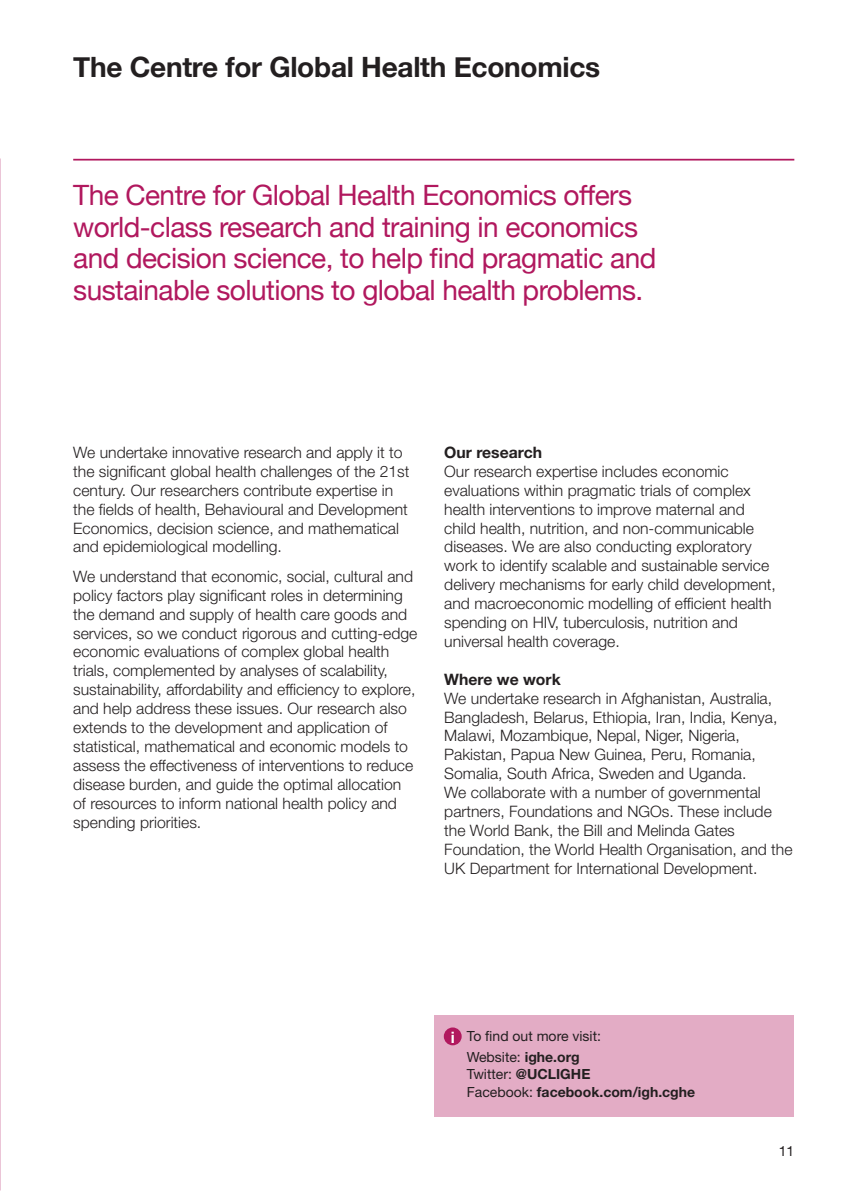
<style>
.page{position:relative;width:844px;height:1191px;background:#fff}
.page>*{position:absolute;margin:0;border:0;box-sizing:border-box;transform-origin:0 0}
.t1{font:28px/31.5px "Helvetica Neue";letter-spacing:-.02em;color:#b1185e}
.t2{font:700 28px "Helvetica Neue";letter-spacing:-.01em;color:#231f20}
.t3{font:300 15.75px/18.9px "Helvetica Neue LT Std";color:#231f20}
.t4{font:700 15.75px "Helvetica Neue LT Std";color:#231f20}
.t5{font:700 15.75px "Helvetica Neue LT Std";color:#fff}
.t6{font:14px "Helvetica Neue LT Std";color:#231f20}
.t7{font:700 14px "Helvetica Neue LT Std";color:#231f20}
.s1{font-weight:700}
.s2{font-weight:400}
</style>
<div class="page">
<hr style="left:73px;top:159px;width:721px;height:1px;background:#b1185e">
<div style="left:434px;top:1015px;width:359px;height:101px;background:#e3acc5"></div>
<div style="left:443px;top:1027px;width:18px;height:18px;background:#b1185e;border-radius:50%"></div>
<p class="t2" style="left:73px;top:45px;width:528px">The Centre for Global Health Economics</p>
<p class="t1" style="left:73px;top:181px;width:584px">The Centre for Global Health Economics offers world-class research and training in economics and decision science, to help find pragmatic and sustainable solutions to global health problems.</p>
<p class="t3" style="left:73px;top:442px;width:338px">We undertake innovative research and apply it to the significant global health challenges of the 21st century. Our researchers contribute expertise in the fields of health, Behavioural and Development Economics, decision science, and mathematical and epidemiological modelling.</p>
<p class="t3" style="left:73px;top:566px;width:345px">We understand that economic, social, cultural and policy factors play significant roles in determining the demand and supply of health care goods and services, so we conduct rigorous and cutting-edge economic evaluations of complex global health trials, complemented by analyses of scalability, sustainability, affordability and efficiency to explore, and help address these issues. Our research also extends to the development and application of statistical, mathematical and economic models to assess the effectiveness of interventions to reduce disease burden, and guide the optimal allocation of resources to inform national health policy and spending priorities.</p>
<p class="t3" style="left:444px;top:442px;width:333px"><span class="s1">Our research<br></span>Our research expertise includes economic evaluations within pragmatic trials of complex health interventions to improve maternal and child health, nutrition, and non-communicable diseases. We are also conducting exploratory work to identify scalable and sustainable service delivery mechanisms for early child development, and macroeconomic modelling of efficient health spending on HIV, tuberculosis, nutrition and universal health coverage.</p>
<p class="t4" style="left:444px;top:669px;width:118px">Where we work</p>
<p class="t3" style="left:444px;top:688px;width:350px">We undertake research in Afghanistan, Australia, Bangladesh, Belarus, Ethiopia, Iran, India, Kenya, Malawi, Mozambique, Nepal, Niger, Nigeria, Pakistan, Papua New Guinea, Peru, Romania, Somalia, South Africa, Sweden and Uganda.<br>We collaborate with a number of governmental partners, Foundations and NGOs. These include the World Bank, the Bill and Melinda Gates Foundation, the World Health Organisation, and the UK Department for International Development.</p>
<p class="t5" style="left:450px;top:1027px;width:6px">i</p>
<p class="t6" style="left:467px;top:1027px;width:136px">To find out more visit:</p>
<p class="t6" style="left:467px;top:1048px;width:114px">Website: <span class="s1">ighe.org</span></p>
<p class="t6" style="left:467px;top:1066px;width:125px">Twitter: <span class="s1">@UCLIGHE</span></p>
<p class="t7" style="left:467px;top:1083px;width:230px"><span class="s2">Facebook:</span> facebook.com/igh.cghe</p>
<p class="t6" style="left:778px;top:1142px;width:17px">11</p>
</div>
